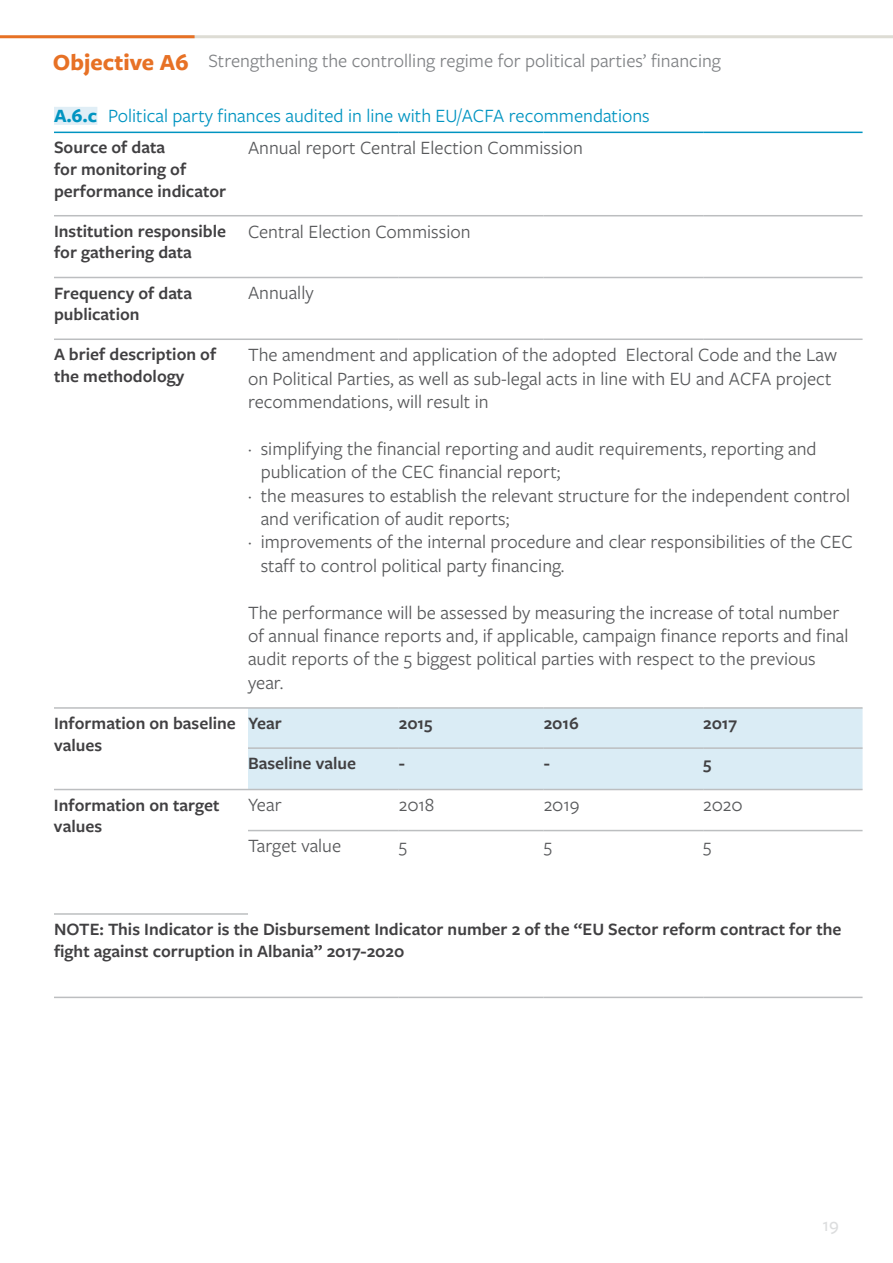
<style>
.page{position:relative;width:893px;height:1263px;background:#fff}
.page>*{position:absolute;margin:0;border:0;box-sizing:border-box;transform-origin:0 0}
.t1{font:19.5px/23.4px "Freight Sans Pro";color:#58595b}
.t2{font:19.5px "Freight Sans Pro";color:#808285}
.t3{font:19.5px "Freight Sans Pro";color:#0094c1}
.t4{font:500 19.2px "Freight Sans Pro";color:#dcddde}
.t5{font:600 18px/21.6px "Freight Sans Pro";color:#414042}
.s1{font-weight:700;font-size:23.85px;color:#e77125}
.s2{font-weight:700}
</style>
<div class="page">
<hr style="left:30px;top:35px;width:863px;height:3px;background:#dddcd4">
<div style="left:248px;top:709px;width:614px;height:80px;background:#daecf5"></div>
<hr style="left:54px;top:132px;width:194px;height:1px;background:#0094c1">
<hr style="left:248px;top:132px;width:151px;height:1px;background:#0094c1">
<hr style="left:399px;top:132px;width:145px;height:1px;background:#0094c1">
<hr style="left:544px;top:132px;width:159px;height:1px;background:#0094c1">
<hr style="left:703px;top:132px;width:159px;height:1px;background:#0094c1">
<hr style="left:54px;top:215px;width:194px;height:1px;background:#bcbec0">
<hr style="left:248px;top:215px;width:151px;height:1px;background:#bcbec0">
<hr style="left:399px;top:215px;width:145px;height:1px;background:#bcbec0">
<hr style="left:544px;top:215px;width:159px;height:1px;background:#bcbec0">
<hr style="left:703px;top:215px;width:159px;height:1px;background:#bcbec0">
<hr style="left:54px;top:277px;width:194px;height:1px;background:#bcbec0">
<hr style="left:248px;top:277px;width:151px;height:1px;background:#bcbec0">
<hr style="left:399px;top:277px;width:145px;height:1px;background:#bcbec0">
<hr style="left:544px;top:277px;width:159px;height:1px;background:#bcbec0">
<hr style="left:703px;top:277px;width:159px;height:1px;background:#bcbec0">
<hr style="left:54px;top:338px;width:194px;height:2px;background:#bcbec0">
<hr style="left:248px;top:338px;width:151px;height:2px;background:#bcbec0">
<hr style="left:399px;top:338px;width:145px;height:2px;background:#bcbec0">
<hr style="left:544px;top:338px;width:159px;height:2px;background:#bcbec0">
<hr style="left:703px;top:338px;width:159px;height:2px;background:#bcbec0">
<hr style="left:54px;top:707px;width:194px;height:2px;background:#bcbec0">
<hr style="left:248px;top:747px;width:151px;height:2px;background:#bcbec0">
<hr style="left:399px;top:747px;width:145px;height:2px;background:#bcbec0">
<hr style="left:544px;top:747px;width:159px;height:2px;background:#bcbec0">
<hr style="left:703px;top:747px;width:159px;height:2px;background:#bcbec0">
<hr style="left:54px;top:789px;width:194px;height:1px;background:#bcbec0">
<hr style="left:248px;top:830px;width:151px;height:1px;background:#bcbec0">
<hr style="left:399px;top:830px;width:145px;height:1px;background:#bcbec0">
<hr style="left:544px;top:830px;width:159px;height:1px;background:#bcbec0">
<hr style="left:703px;top:830px;width:159px;height:1px;background:#bcbec0">
<hr style="left:54px;top:913px;width:194px;height:2px;background:#bcbec0">
<hr style="left:54px;top:997px;width:194px;height:1px;background:#bcbec0">
<hr style="left:248px;top:997px;width:151px;height:1px;background:#bcbec0">
<hr style="left:399px;top:997px;width:145px;height:1px;background:#bcbec0">
<hr style="left:544px;top:997px;width:159px;height:1px;background:#bcbec0">
<hr style="left:703px;top:997px;width:159px;height:1px;background:#bcbec0">
<hr style="left:248px;top:707px;width:151px;height:2px;background:#bcbec0">
<hr style="left:399px;top:707px;width:145px;height:2px;background:#bcbec0">
<hr style="left:544px;top:707px;width:159px;height:2px;background:#bcbec0">
<hr style="left:703px;top:707px;width:159px;height:2px;background:#bcbec0">
<hr style="left:248px;top:789px;width:151px;height:1px;background:#bcbec0">
<hr style="left:399px;top:789px;width:145px;height:1px;background:#bcbec0">
<hr style="left:544px;top:789px;width:159px;height:1px;background:#bcbec0">
<hr style="left:703px;top:789px;width:159px;height:1px;background:#bcbec0">
<div style="left:54px;top:107px;width:43px;height:18px;background:#e0eef6"></div>
<hr style="left:0;top:35px;width:195px;height:3px;background:#e77125">
<p class="t2" style="left:53px;top:48px;width:670px"><span class="s1">Objective A6</span> Strengthening the controlling regime for political parties’ financing</p>
<p class="t3" style="left:54px;top:102px;width:597px"><span class="s2">A.6.c</span> Political party finances audited in line with EU/ACFA recommendations</p>
<p class="t5" style="left:54px;top:136px;width:174px">Source of data<br>for monitoring of performance indicator</p>
<p class="t1" style="left:248px;top:135px;width:336px">Annual report Central Election Commission</p>
<p class="t5" style="left:54px;top:219px;width:174px">Institution responsible for gathering data</p>
<p class="t1" style="left:248px;top:219px;width:224px">Central Election Commission</p>
<p class="t5" style="left:54px;top:281px;width:140px">Frequency of data publication</p>
<p class="t1" style="left:248px;top:281px;width:67px">Annually</p>
<p class="t5" style="left:54px;top:343px;width:164px">A brief description of the methodology</p>
<p class="t1" style="left:248px;top:342px;width:590px">The amendment and application of the adopted Electoral Code and the Law on Political Parties, as well as sub-legal acts in line with EU and ACFA project recommendations, will result in</p>
<p class="t1" style="left:248px;top:436px;width:570px">· simplifying the financial reporting and audit requirements, reporting and</p>
<p class="t1" style="left:261px;top:459px;width:301px">publication of the CEC financial report;</p>
<p class="t1" style="left:248px;top:483px;width:604px">· the measures to establish the relevant structure for the independent control</p>
<p class="t1" style="left:261px;top:506px;width:250px">and verification of audit reports;</p>
<p class="t1" style="left:248px;top:529px;width:606px">· improvements of the internal procedure and clear responsibilities of the CEC</p>
<p class="t1" style="left:261px;top:553px;width:305px">staff to control political party financing.</p>
<p class="t1" style="left:248px;top:600px;width:602px">The performance will be assessed by measuring the increase of total number of annual finance reports and, if applicable, campaign finance reports and final audit reports of the 5 biggest political parties with respect to the previous year.</p>
<p class="t5" style="left:54px;top:712px;width:183px">Information on baseline values</p>
<p class="t5" style="left:248px;top:712px;width:35px">Year</p>
<p class="t5" style="left:399px;top:712px;width:35px">2015</p>
<p class="t5" style="left:544px;top:712px;width:37px">2016</p>
<p class="t5" style="left:703px;top:712px;width:35px">2017</p>
<p class="t5" style="left:248px;top:752px;width:110px">Baseline value</p>
<p class="t5" style="left:399px;top:752px;width:8px">-</p>
<p class="t5" style="left:544px;top:752px;width:8px">-</p>
<p class="t5" style="left:703px;top:752px;width:10px">5</p>
<p class="t5" style="left:54px;top:793px;width:167px">Information on target values</p>
<p class="t1" style="left:248px;top:792px;width:35px">Year</p>
<p class="t1" style="left:399px;top:792px;width:37px">2018</p>
<p class="t1" style="left:544px;top:792px;width:37px">2019</p>
<p class="t1" style="left:703px;top:792px;width:41px">2020</p>
<p class="t1" style="left:248px;top:834px;width:95px">Target value</p>
<p class="t1" style="left:399px;top:834px;width:10px">5</p>
<p class="t1" style="left:544px;top:834px;width:10px">5</p>
<p class="t1" style="left:703px;top:834px;width:10px">5</p>
<p class="t5" style="left:54px;top:918px;width:789px">NOTE: This Indicator is the Disbursement Indicator number 2 of the “EU Sector reform contract for the fight against corruption in Albania” 2017-2020</p>
<p class="t4" style="left:823px;top:1212px;width:18px">19</p>
</div>
